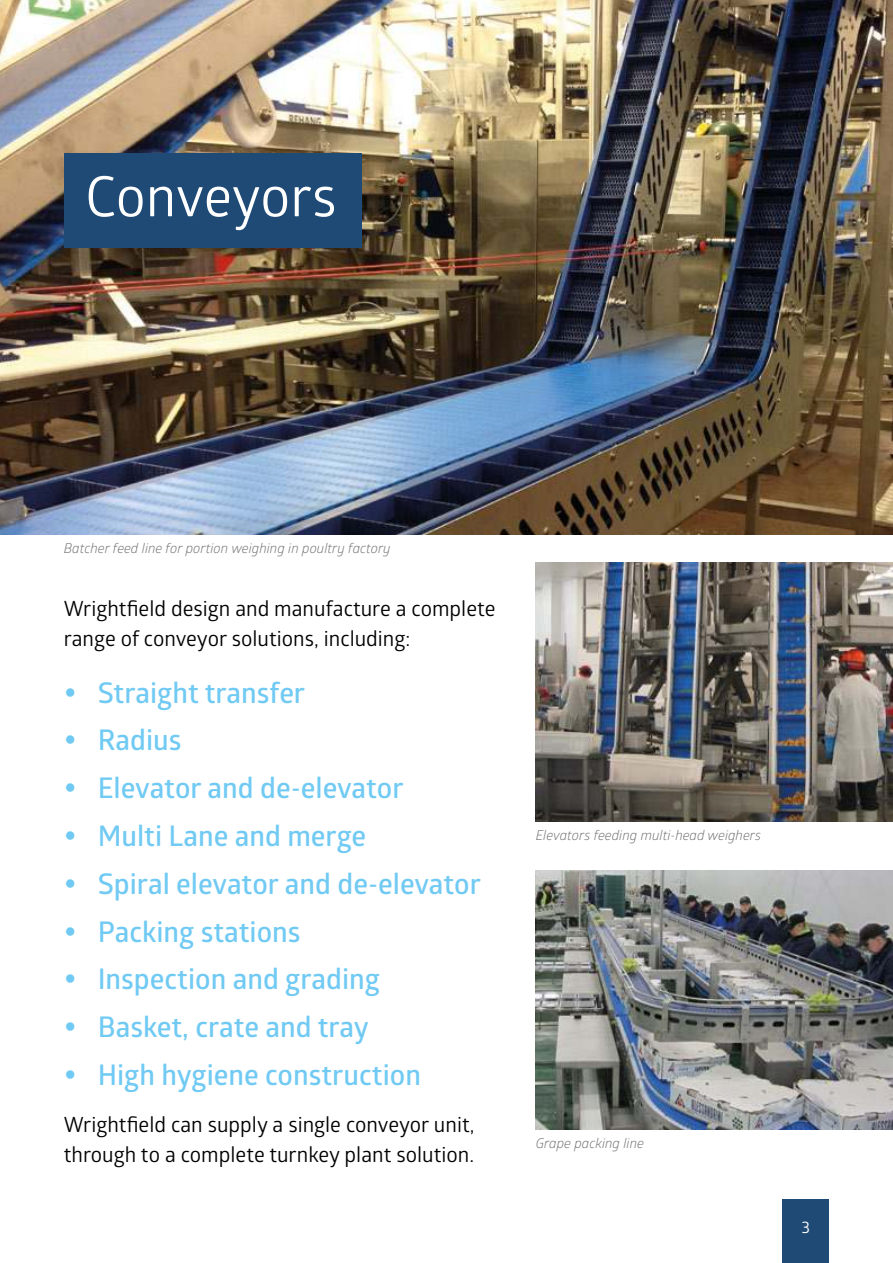
<style>
.page{position:relative;width:893px;height:1263px;background:#fff}
.page>*{position:absolute;margin:0;border:0;box-sizing:border-box;transform-origin:0 0}
.t1{font:55.5px "Glober";letter-spacing:-.005em;color:#fff}
.t2{font:600 28.5px/47.7px "Glober";color:#70caf3}
.t3{font:21px/30px "Glober";color:#000}
.t4{font:16.5px "Glober";color:#fff}
.t5{font:italic 13.5px "Glober";color:#6f6f6e}
</style>
<div class="page">
<img style="left:0;top:0;width:893px;height:534px">
<img style="left:0;top:198px;width:1px;height:364px">
<img style="left:536px;top:563px;width:357px;height:259px">
<img style="left:536px;top:870px;width:357px;height:259px">
<div style="left:64px;top:153px;width:297px;height:95px;background:#1e4a75"></div>
<div style="left:782px;top:1199px;width:47px;height:64px;background:#1e4a75"></div>
<h1 class="t1" style="left:85px;top:171px;width:253px">Conveyors</h1>
<p class="t5" style="left:64px;top:543px;width:328px">Batcher feed line for portion weighing in poultry factory</p>
<p class="t3" style="left:64px;top:595px;width:433px">Wrightfield design and manufacture a complete range of conveyor solutions, including:</p>
<p class="t2" style="left:98px;top:672px;width:385px">Straight transfer<br>Radius<br>Elevator and de-elevator<br>Multi Lane and merge<br>Spiral elevator and de-elevator<br>Packing stations<br>Inspection and grading<br>Basket, crate and tray<br>High hygiene construction</p>
<p class="t3" style="left:64px;top:1111px;width:412px">Wrightfield can supply a single conveyor unit, through to a complete turnkey plant solution.</p>
<p class="t5" style="left:536px;top:830px;width:227px">Elevators feeding multi-head weighers</p>
<p class="t5" style="left:536px;top:1137px;width:110px">Grape packing line</p>
<p class="t4" style="left:801px;top:1219px;width:10px">3</p>
</div>
